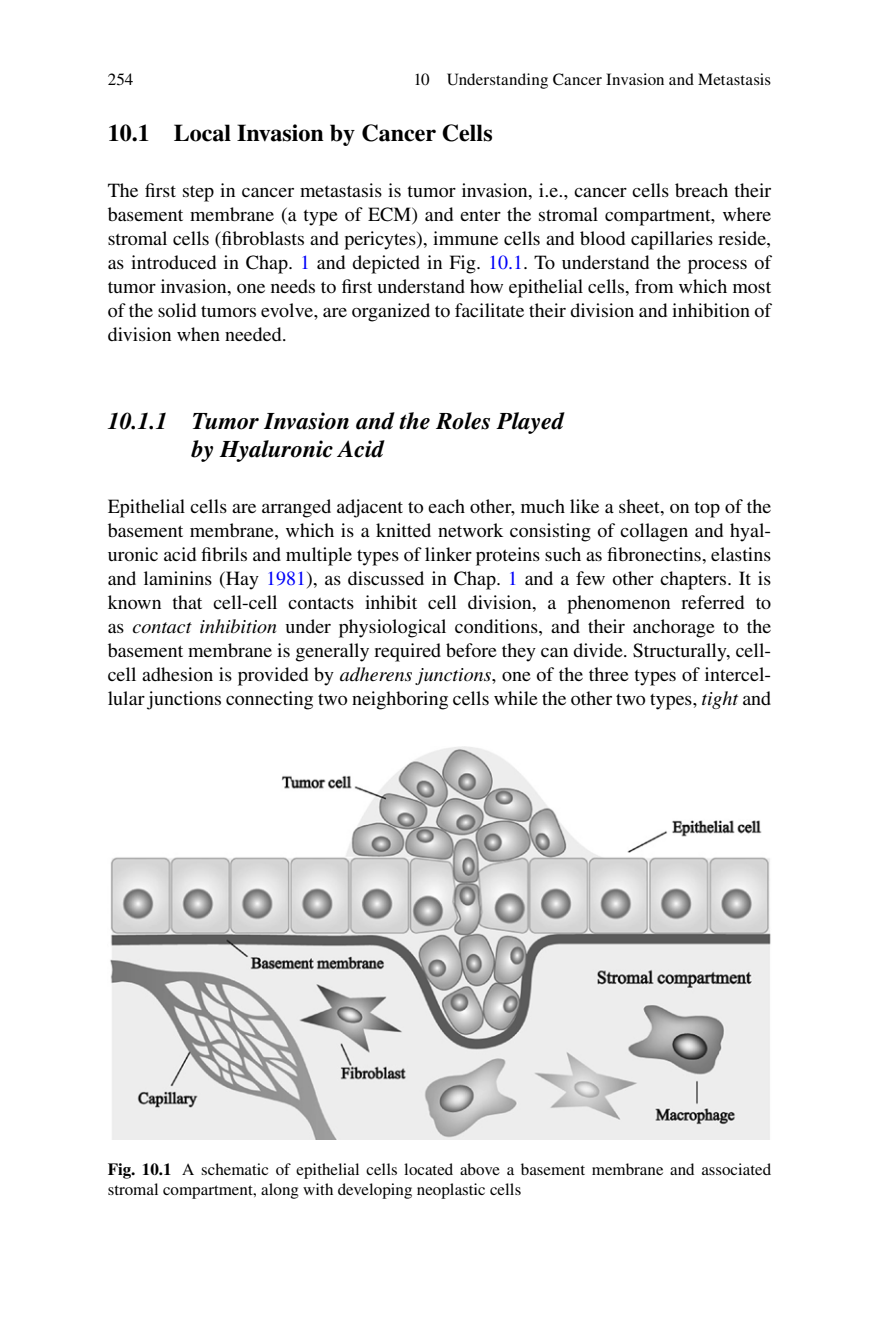
<style>
.page{position:relative;width:879px;height:1333px;background:#fff}
.page>*{position:absolute;margin:0;border:0;box-sizing:border-box;transform-origin:0 0}
.t1{font:italic 700 24px/28px "Times";color:#000}
.t2{font:700 24px "Times";color:#000}
.t3{font:20px/24px "Times";color:#000;text-align:justify}
.t4{font:17px/20px "Times";color:#000}
.s1{color:#0000fa}
.s2{font-style:italic}
.s3{font-weight:700}
</style>
<div class="page">
<img style="left:110px;top:746px;width:661px;height:393px">
<p class="t4" style="left:108px;top:71px;width:27px">254</p>
<p class="t2" style="left:108px;top:124px;width:386px">10.1 Local Invasion by Cancer Cells</p>
<p class="t3" style="left:108px;top:180px;width:665px">The first step in cancer metastasis is tumor invasion, i.e., cancer cells breach their basement membrane (a type of ECM) and enter the stromal compartment, where stromal cells (fibroblasts and pericytes), immune cells and blood capillaries reside, as introduced in Chap. <span class="s1">1</span> and depicted in Fig. <span class="s1">10.1</span> . To understand the process of tumor invasion, one needs to first understand how epithelial cells, from which most of the solid tumors evolve, are organized to facilitate their division and inhibition of division when needed.</p>
<p class="t4" style="left:413px;top:71px;width:359px">10 Understanding Cancer Invasion and Metastasis</p>
<p class="t1" style="left:192px;top:409px;width:374px;text-indent:-84px">10.1.1 Tumor Invasion and the Roles Played by Hyaluronic Acid</p>
<p class="t3" style="left:108px;top:496px;width:665px">Epithelial cells are arranged adjacent to each other, much like a sheet, on top of the basement membrane, which is a knitted network consisting of collagen and hyal&shy;uronic acid fibrils and multiple types of linker proteins such as fibronectins, elastins and laminins (Hay <span class="s1">1981</span> ), as discussed in Chap. <span class="s1">1</span> and a few other chapters. It is known that cell-cell contacts inhibit cell division, a phenomenon referred to as <span class="s2">contact inhibition</span> under physiological conditions, and their anchorage to the basement membrane is generally required before they can divide. Structurally, cell&shy;cell adhesion is provided by <span class="s2">adherens junctions</span> , one of the three types of intercel&shy;lular junctions connecting two neighboring cells while the other two types, <span class="s2">tight</span> and</p>
<p class="t4" style="left:108px;top:1160px;width:665px"><span class="s3">Fig. 10.1</span> A schematic of epithelial cells located above a basement membrane and associated stromal compartment, along with developing neoplastic cells</p>
</div>
